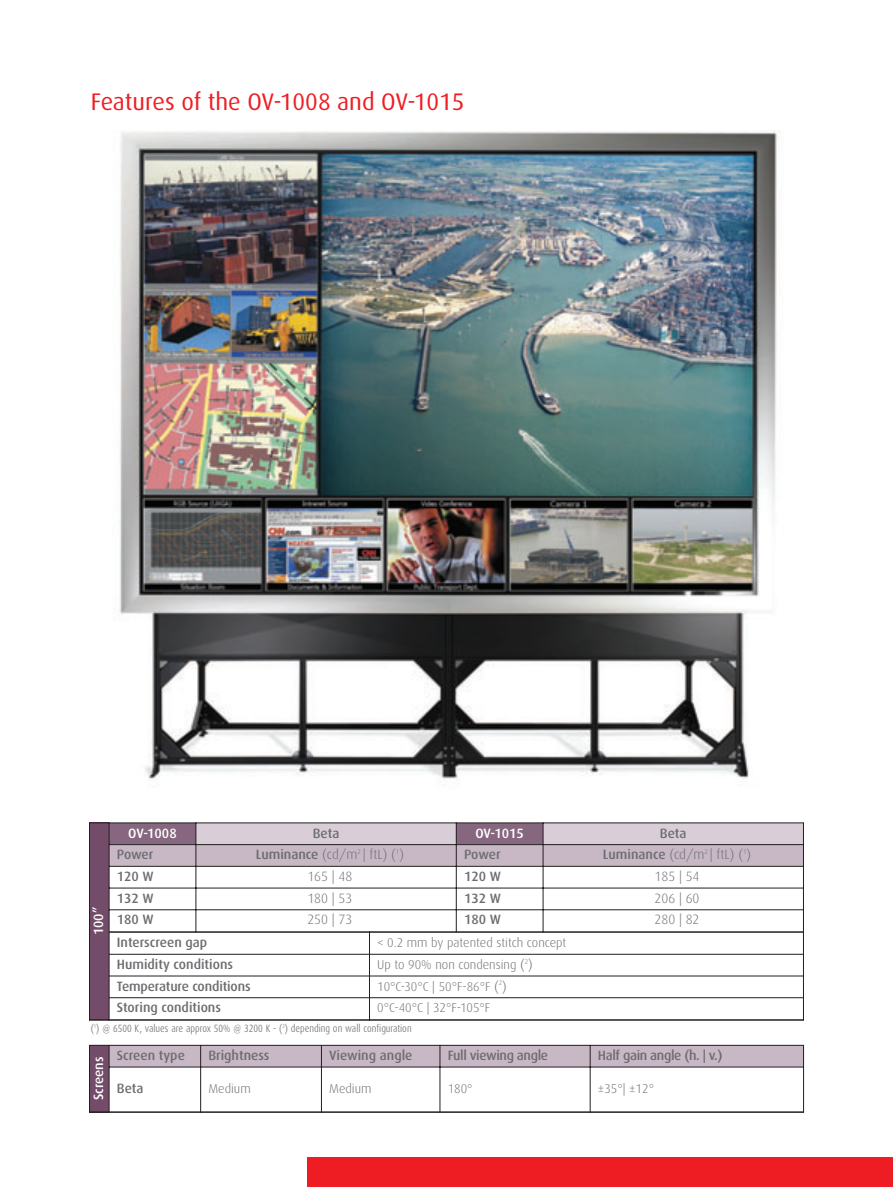
<style>
.page{position:relative;width:893px;height:1187px;background:#fff}
.page>*{position:absolute;margin:0;border:0;box-sizing:border-box;transform-origin:0 0}
.t1{font:24px "Dax";color:#ee1d23}
.t2{font:500 13.5px "Dax";color:#6c6d70}
.t3{font:300 13.5px "Dax";color:#6c6d70}
.t4{font:500 13.5px "Dax";letter-spacing:-.025em;color:#6c6d70}
.t5{font:500 13.5px "Dax";color:#fff}
.t6{font:300 12.75px "Dax";color:#6c6d70}
.t7{font:300 10.5px "Dax Condensed";color:#6c6d70}
.s1{font-weight:500}
.s2{font-size:13.5px}
</style>
<div class="page">
<img style="left:89px;top:131px;width:804px;height:1055px">
<h1 class="t1" style="left:91px;top:91px;width:375px">Features of the OV-1008 and OV-1015</h1>
<p class="t5" style="left:93px;top:935px;width:30px;rotate:-90deg">100”</p>
<p class="t5" style="left:128px;top:827px;width:50px">OV-1008</p>
<p class="t2" style="left:313px;top:827px;width:28px">Beta</p>
<p class="t5" style="left:475px;top:827px;width:50px">OV-1015</p>
<p class="t2" style="left:660px;top:827px;width:28px">Beta</p>
<p class="t2" style="left:117px;top:848px;width:38px">Power</p>
<p class="t3" style="left:256px;top:848px;width:150px"><span class="s1">Luminance</span> (cd/m<sup>2</sup> | ftL) (<sup>1</sup>)</p>
<p class="t2" style="left:464px;top:848px;width:38px">Power</p>
<p class="t3" style="left:603px;top:848px;width:150px"><span class="s1">Luminance</span> (cd/m<sup>2</sup> | ftL) (<sup>1</sup>)</p>
<p class="t2" style="left:117px;top:870px;width:38px">120 W</p>
<p class="t3" style="left:307px;top:870px;width:46px">165 | 48</p>
<p class="t2" style="left:464px;top:870px;width:38px">120 W</p>
<p class="t3" style="left:655px;top:870px;width:46px">185 | 54</p>
<p class="t2" style="left:117px;top:892px;width:38px">132 W</p>
<p class="t3" style="left:307px;top:892px;width:46px">180 | 53</p>
<p class="t2" style="left:464px;top:892px;width:38px">132 W</p>
<p class="t3" style="left:655px;top:892px;width:46px">206 | 60</p>
<p class="t2" style="left:117px;top:913px;width:38px">180 W</p>
<p class="t3" style="left:307px;top:913px;width:46px">250 | 73</p>
<p class="t2" style="left:464px;top:913px;width:38px">180 W</p>
<p class="t3" style="left:655px;top:913px;width:46px">280 | 82</p>
<p class="t2" style="left:117px;top:936px;width:92px">Interscreen gap</p>
<p class="t6" style="left:377px;top:937px;width:191px">&lt; 0.2 mm by patented stitch concept</p>
<p class="t2" style="left:117px;top:958px;width:118px">Humidity conditions</p>
<p class="t6" style="left:377px;top:958px;width:157px">Up to 90% non condensing <span class="s2">(</span><sup>2</sup><span class="s2">)</span></p>
<p class="t2" style="left:117px;top:980px;width:135px">Temperature conditions</p>
<p class="t6" style="left:377px;top:980px;width:131px">10°C-30°C | 50°F-86°F <span class="s2">(</span><sup>2</sup><span class="s2">)</span></p>
<p class="t2" style="left:117px;top:1001px;width:106px">Storing conditions</p>
<p class="t6" style="left:377px;top:1002px;width:115px">0°C-40°C | 32°F-105°F</p>
<p class="t7" style="left:91px;top:1024px;width:322px">(<sup>1</sup>) @ 6500 K, values are approx 50% @ 3200 K - (<sup>2</sup>) depending on wall configuration</p>
<p class="t5" style="left:93px;top:1100px;width:45px;rotate:-90deg">Screens</p>
<p class="t2" style="left:117px;top:1049px;width:70px">Screen type</p>
<p class="t2" style="left:208px;top:1049px;width:63px">Brightness</p>
<p class="t2" style="left:329px;top:1049px;width:85px">Viewing angle</p>
<p class="t4" style="left:448px;top:1049px;width:102px">Full viewing angle</p>
<p class="t4" style="left:598px;top:1049px;width:126px">Half gain angle (h. | v.)</p>
<p class="t2" style="left:117px;top:1082px;width:28px">Beta</p>
<p class="t6" style="left:208px;top:1082px;width:44px">Medium</p>
<p class="t6" style="left:329px;top:1082px;width:44px">Medium</p>
<p class="t6" style="left:448px;top:1082px;width:26px">180°</p>
<p class="t6" style="left:598px;top:1082px;width:58px">±35°| ±12°</p>
</div>
